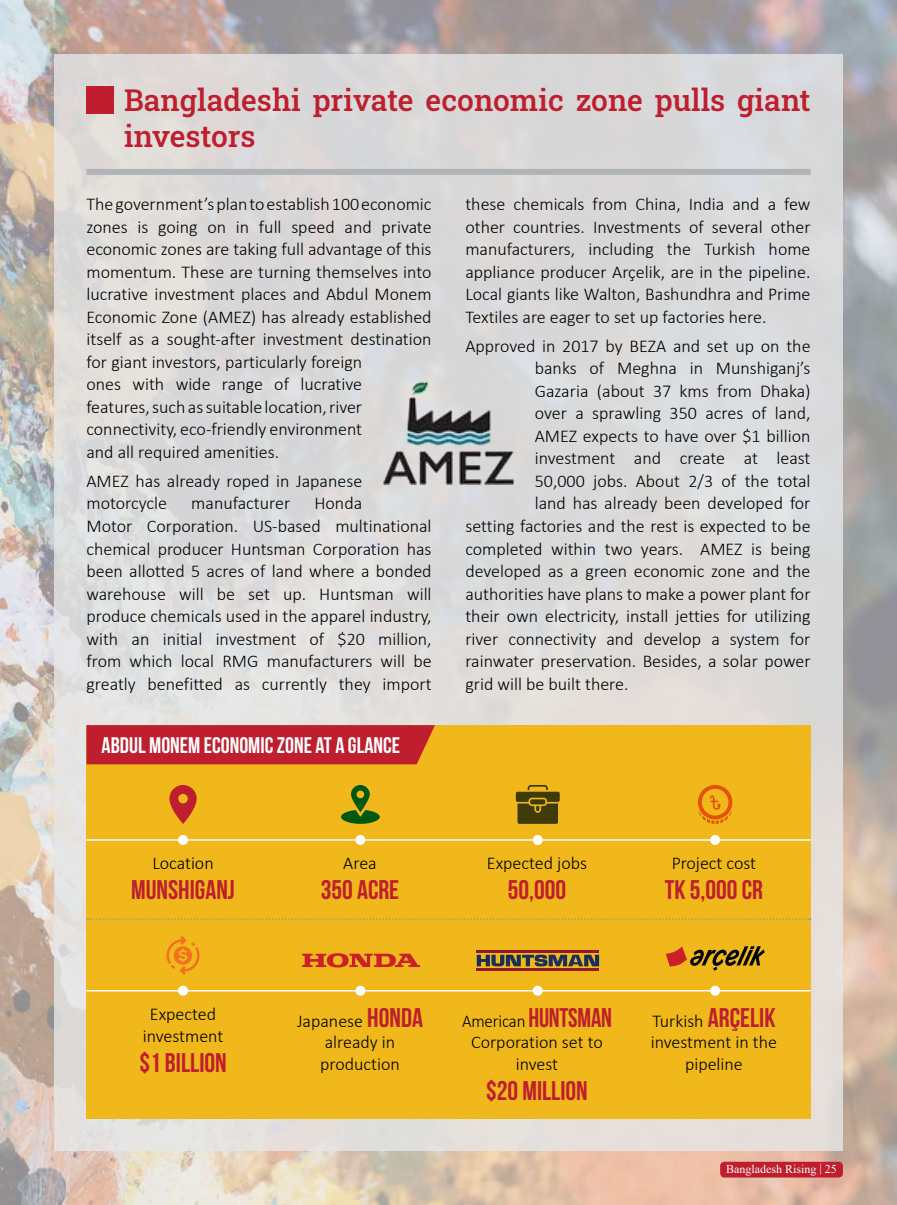
<style>
.page{position:relative;width:897px;height:1205px;background:#fff}
.page>*{position:absolute;margin:0;border:0;box-sizing:border-box;transform-origin:0 0}
.t1{font:500 30px/36px "Roboto Slab";color:#be1e2d}
.t2{font:700 27px "Bebas Neue";color:#be1e2d}
.t3{font:700 22.5px "Bebas Neue";color:#fff}
.t4{font:300 18px/22.5px "Calibri";color:#000}
.t5{font:300 18px/21.6px "Calibri";color:#000;text-align:center;scale:.94 1}
.t6{font:12px "Times New Roman";color:#fff}
.s1{font-family:"Bebas Neue";font-weight:700;font-size:27px;color:#be1e2d}
</style>
<div class="page">
<img style="left:0;top:0;width:896px;height:1204px">
<div style="left:54px;top:54px;width:788px;height:1096px;background:#dbdada"></div>
<div style="left:720px;top:1161px;width:122px;height:16px;background:#be1e2d;border-radius:4px"></div>
<div style="left:86px;top:86px;width:27px;height:27px;background:#be1e2d"></div>
<div style="left:86px;top:169px;width:724px;height:6px;background:#b1b4b6"></div>
<img style="left:383px;top:381px;width:131px;height:103px">
<div style="left:86px;top:725px;width:724px;height:393px;background:#f1b81b"></div>
<svg style="left:87px;top:918px;width:723px;height:1px"></svg>
<div style="left:86px;top:725px;width:349px;height:39px;background:#be1e2d"></div>
<hr style="left:86px;top:839px;width:724px;height:1px;background:#fff">
<hr style="left:86px;top:989px;width:724px;height:2px;background:#fff">
<div style="left:178px;top:834px;width:10px;height:10px;background:#fff;border-radius:50%"></div>
<div style="left:178px;top:985px;width:10px;height:10px;background:#fff;border-radius:50%"></div>
<div style="left:710px;top:834px;width:10px;height:10px;background:#fff;border-radius:50%"></div>
<div style="left:710px;top:985px;width:10px;height:10px;background:#fff;border-radius:50%"></div>
<svg style="left:532px;top:834px;width:10px;height:10px"></svg>
<svg style="left:532px;top:985px;width:10px;height:10px"></svg>
<svg style="left:355px;top:834px;width:10px;height:10px"></svg>
<div style="left:355px;top:985px;width:10px;height:10px;background:#fff;border-radius:50%"></div>
<svg style="left:169px;top:785px;width:28px;height:38px"></svg>
<svg style="left:341px;top:785px;width:39px;height:38px"></svg>
<svg style="left:515px;top:785px;width:44px;height:38px"></svg>
<svg style="left:698px;top:785px;width:34px;height:38px"></svg>
<svg style="left:166px;top:936px;width:34px;height:38px"></svg>
<svg style="left:302px;top:953px;width:118px;height:14px"></svg>
<svg style="left:476px;top:954px;width:123px;height:12px"></svg>
<hr style="left:476px;top:949px;width:123px;height:3px;background:#91192a">
<hr style="left:476px;top:968px;width:123px;height:2px;background:#91192a">
<svg style="left:665px;top:946px;width:99px;height:24px"></svg>
<h1 class="t1" style="left:124px;top:82px;width:687px">Bangladeshi private economic zone pulls giant investors</h1>
<p class="t4" style="left:86px;top:192px;width:346px">The government’s plan to establish 100 economic zones is going on in full speed and private economic zones are taking full advantage of this momentum. These are turning themselves into lucrative investment places and Abdul Monem Economic Zone (AMEZ) has already established itself as a sought-after investment destination for giant investors, particularly foreign<br>ones with wide range of lucrative<br>features, such as suitable location, river connectivity, eco-friendly environment<br>and all required amenities.</p>
<p class="t4" style="left:86px;top:469px;width:277px">AMEZ has already roped in Japanese motorcycle</p>
<p class="t4" style="left:191px;top:492px;width:100px">manufacturer</p>
<p class="t4" style="left:86px;top:492px;width:346px;text-indent:228px">Honda<br>Motor Corporation. US-based multinational chemical producer Huntsman Corporation has been allotted 5 acres of land where a bonded warehouse will be set up. Huntsman will produce chemicals used in the apparel industry, with an initial investment of $20 million, from which local RMG manufacturers will be greatly benefitted as currently they import</p>
<p class="t3" style="left:102px;top:733px;width:300px">ABDUL MONEM ECONOMIC ZONE AT A GLANCE</p>
<p class="t4" style="left:465px;top:192px;width:346px;text-align:justify">these chemicals from China, India and a few other countries. Investments of several other manufacturers, including the Turkish home appliance producer Arçelik, are in the pipeline.<br>Local giants like Walton, Bashundhra and Prime Textiles are eager to set up factories here.</p>
<p class="t4" style="left:465px;top:334px;width:346px">Approved in 2017 by BEZA and set up on the</p>
<p class="t4" style="left:534px;top:357px;width:277px">banks of Meghna in Munshiganj’s</p>
<p class="t4" style="left:534px;top:379px;width:277px">Gazaria (about 37 kms from Dhaka)</p>
<p class="t4" style="left:534px;top:402px;width:277px">over a sprawling 350 acres of land,</p>
<p class="t4" style="left:534px;top:424px;width:277px">AMEZ expects to have over $1 billion</p>
<p class="t4" style="left:534px;top:447px;width:277px">investment and create at least</p>
<p class="t4" style="left:534px;top:469px;width:277px">50,000 jobs. About 2/3 of the total</p>
<p class="t4" style="left:534px;top:492px;width:277px">land has already been developed for</p>
<p class="t4" style="left:465px;top:514px;width:346px">setting factories and the rest is expected to be</p>
<p class="t4" style="left:465px;top:537px;width:346px">completed within two years. AMEZ is being</p>
<p class="t4" style="left:465px;top:559px;width:346px">developed as a green economic zone and the</p>
<p class="t4" style="left:465px;top:582px;width:346px">authorities have plans to make a power plant for</p>
<p class="t4" style="left:465px;top:604px;width:346px">their own electricity, install jetties for utilizing</p>
<p class="t4" style="left:465px;top:627px;width:346px">river connectivity and develop a system for</p>
<p class="t4" style="left:465px;top:649px;width:346px">rainwater preservation. Besides, a solar power</p>
<p class="t4" style="left:465px;top:672px;width:164px">grid will be built there.</p>
<p class="t4" style="left:152px;top:851px;width:63px">Location</p>
<h2 class="t2" style="left:131px;top:875px;width:105px">MUNSHIGANJ</h2>
<p class="t4" style="left:343px;top:851px;width:35px">Area</p>
<h2 class="t2" style="left:321px;top:875px;width:80px">350 ACRE</h2>
<p class="t4" style="left:487px;top:851px;width:102px">Expected jobs</p>
<h2 class="t2" style="left:507px;top:875px;width:60px">50,000</h2>
<p class="t4" style="left:671px;top:851px;width:86px">Project cost</p>
<h2 class="t2" style="left:664px;top:875px;width:100px">TK 5,000 CR</h2>
<p class="t4" style="left:143px;top:1002px;width:82px;line-height:21.6px;text-align:center">Expected investment</p>
<h2 class="t2" style="left:139px;top:1047px;width:89px">$1 BILLION</h2>
<p class="t4" style="left:297px;top:1009px;width:127px;line-height:21.6px;text-align:center">Japanese <span class="s1">HONDA </span>already in production</p>
<p class="t5" style="left:462px;top:1009px;width:161px">American <span class="s1">HUNTSMAN<br></span>Corporation set to invest</p>
<h2 class="t2" style="left:486px;top:1075px;width:103px">$20 MILLION</h2>
<p class="t4" style="left:650px;top:1009px;width:128px;line-height:21.6px;text-align:center">Turkish <span class="s1">ARÇELIK </span>investment in the pipeline</p>
<p class="t6" style="left:726px;top:1160px;width:112px">Bangladesh Rising | 25</p>
</div>
